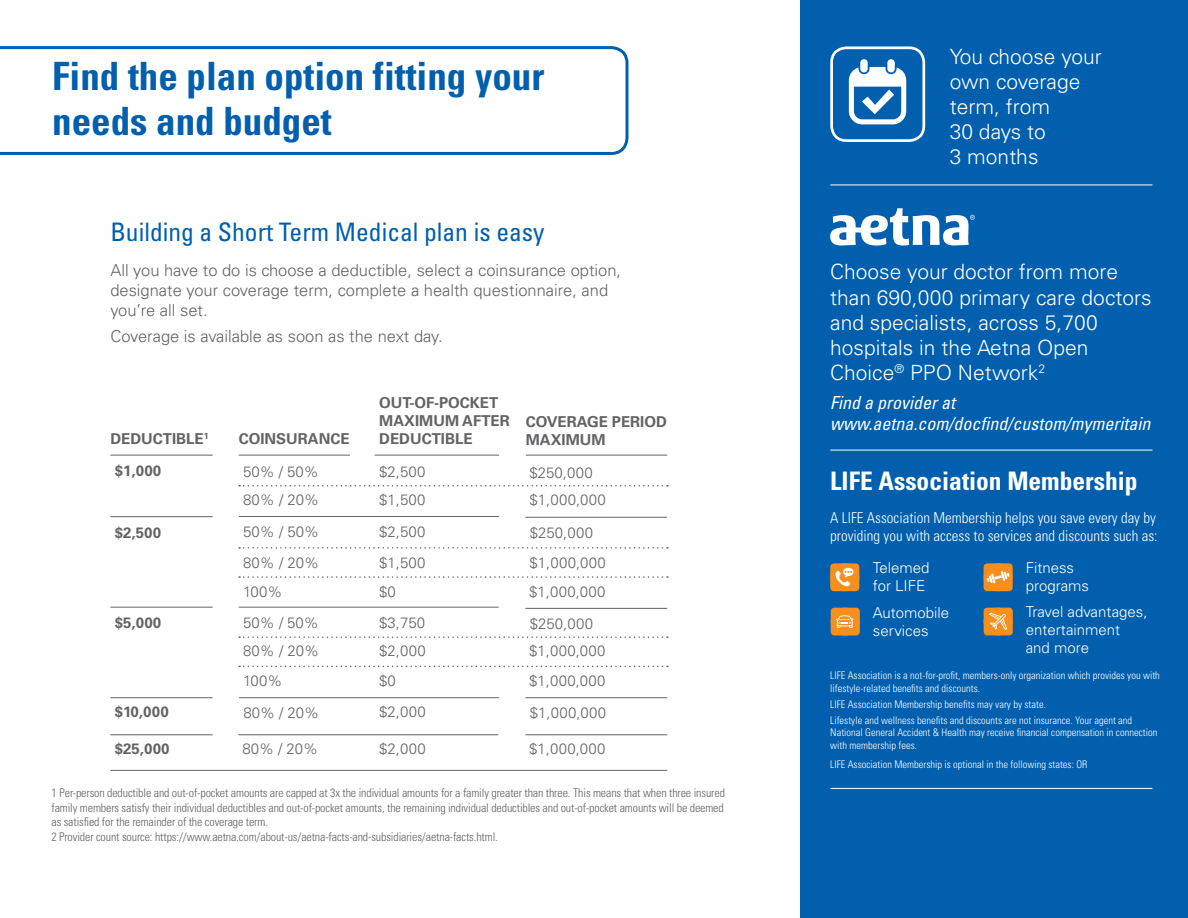
<style>
.page{position:relative;width:1188px;height:918px;background:#fff}
.page>*{position:absolute;margin:0;border:0;box-sizing:border-box;transform-origin:0 0}
.t1{font:700 condensed 39px/45px "Univers LT Std";color:#015fae}
.t2{font:condensed 25.5px "Univers LT Std";color:#015fae}
.t3{font:700 condensed 25.5px "Univers LT Std";color:#fff}
.t4{font:300 21px/25.2px "Univers LT Std";color:#fff}
.t5{font:italic condensed 18px/21.6px "Univers LT Std";color:#fff}
.t6{font:300 16.5px/19.8px "Univers LT Std";color:#636366}
.t7{font:300 15px "Univers LT Std";letter-spacing:.02em;color:#636366}
.t8{font:700 15px/18px "Univers LT Std";color:#636366}
.t9{font:300 condensed 15px/18px "Univers LT Std";color:#fff}
.t10{font:300 15px/18px "Univers LT Std";color:#fff}
.body{font:300 condensed 12px/14.4px "Univers LT Std";letter-spacing:-.01em;color:#636366;text-align:justify}
.t11{font:300 condensed 10.5px/12.6px "Univers LT Std";color:#fff}
</style>
<div class="page">
<div style="left:800px;top:0;width:388px;height:918px;background:#015fae"></div>
<div style="left:984px;top:608px;width:29px;height:27px;background:#f68f1e;border-radius:4px"></div>
<div style="left:984px;top:563px;width:29px;height:28px;background:#f68f1e;border-radius:4px"></div>
<div style="left:831px;top:608px;width:29px;height:27px;background:#f68f1e;border-radius:4px"></div>
<div style="left:830px;top:563px;width:29px;height:28px;background:#f68f1e;border-radius:4px"></div>
<hr style="left:110px;top:455px;width:103px;height:1px;background:#636366">
<svg style="left:239px;top:485px;width:429px;height:2px"></svg>
<hr style="left:110px;top:516px;width:103px;height:1px;background:#636366">
<hr style="left:110px;top:607px;width:103px;height:1px;background:#636366">
<hr style="left:239px;top:455px;width:111px;height:1px;background:#636366">
<hr style="left:239px;top:516px;width:260px;height:1px;background:#636366">
<svg style="left:239px;top:547px;width:429px;height:2px"></svg>
<svg style="left:239px;top:576px;width:429px;height:2px"></svg>
<hr style="left:239px;top:607px;width:260px;height:1px;background:#636366">
<svg style="left:239px;top:636px;width:429px;height:2px"></svg>
<svg style="left:239px;top:666px;width:429px;height:1px"></svg>
<hr style="left:375px;top:455px;width:124px;height:1px;background:#636366">
<hr style="left:526px;top:455px;width:141px;height:1px;background:#636366">
<hr style="left:525px;top:517px;width:142px;height:1px;background:#636366">
<hr style="left:525px;top:608px;width:142px;height:1px;background:#636366">
<svg style="left:0;top:46px;width:628px;height:109px"></svg>
<svg style="left:849px;top:59px;width:57px;height:65px"></svg>
<hr style="left:831px;top:185px;width:321px;height:1px;background:#fff">
<hr style="left:831px;top:450px;width:321px;height:1px;background:#fff">
<svg style="left:830px;top:208px;width:145px;height:38px"></svg>
<hr style="left:110px;top:770px;width:557px;height:1px;background:#636366">
<hr style="left:110px;top:697px;width:103px;height:1px;background:#636366">
<hr style="left:239px;top:697px;width:260px;height:1px;background:#636366">
<hr style="left:110px;top:734px;width:103px;height:1px;background:#636366">
<hr style="left:238px;top:734px;width:260px;height:1px;background:#636366">
<hr style="left:525px;top:697px;width:142px;height:1px;background:#636366">
<hr style="left:525px;top:734px;width:142px;height:1px;background:#636366">
<div style="left:830px;top:46px;width:95px;height:96px;border:3px solid #fff;border-radius:15px"></div>
<svg style="left:836px;top:615px;width:17px;height:13px"></svg>
<svg style="left:987px;top:571px;width:23px;height:13px"></svg>
<svg style="left:989px;top:613px;width:18px;height:17px"></svg>
<svg style="left:835px;top:568px;width:19px;height:18px"></svg>
<hr style="left:831px;top:788px;width:321px;height:1px;background:#fff">
<p class="t1" style="left:52px;top:54px;width:494px">Find the plan option fitting your needs and budget</p>
<p class="t2" style="left:110px;top:216px;width:436px">Building a Short Term Medical plan is easy</p>
<p class="t6" style="left:110px;top:260px;width:512px">All you have to do is choose a deductible, select a coinsurance option, designate your coverage term, complete a health questionnaire, and you’re all set.</p>
<p class="t6" style="left:110px;top:327px;width:334px">Coverage is available as soon as the next day.</p>
<p class="t8" style="left:110px;top:430px;width:100px">DEDUCTIBLE<sup>1</sup></p>
<p class="t8" style="left:239px;top:430px;width:112px">COINSURANCE</p>
<p class="t8" style="left:115px;top:462px;width:48px">$1,000</p>
<p class="t8" style="left:115px;top:524px;width:48px">$2,500</p>
<p class="t8" style="left:115px;top:614px;width:48px">$5,000</p>
<p class="t7" style="left:243px;top:462px;width:77px">50% / 50%</p>
<p class="t7" style="left:243px;top:490px;width:77px">80% / 20%</p>
<p class="t7" style="left:243px;top:523px;width:77px">50% / 50%</p>
<p class="t7" style="left:243px;top:554px;width:77px">80% / 20%</p>
<p class="t7" style="left:243px;top:582px;width:41px">100%</p>
<p class="t7" style="left:243px;top:614px;width:77px">50% / 50%</p>
<p class="t7" style="left:243px;top:642px;width:77px">80% / 20%</p>
<p class="t7" style="left:243px;top:671px;width:41px">100%</p>
<p class="t8" style="left:379px;top:393px;width:132px">OUT-OF-POCKET<br>MAXIMUM AFTER<br>DEDUCTIBLE</p>
<p class="t7" style="left:379px;top:462px;width:48px">$2,500</p>
<p class="t7" style="left:379px;top:490px;width:48px">$1,500</p>
<p class="t7" style="left:379px;top:523px;width:48px">$2,500</p>
<p class="t7" style="left:379px;top:554px;width:48px">$1,500</p>
<p class="t7" style="left:379px;top:582px;width:18px">$0</p>
<p class="t7" style="left:379px;top:614px;width:47px">$3,750</p>
<p class="t7" style="left:379px;top:642px;width:48px">$2,000</p>
<p class="t7" style="left:379px;top:671px;width:18px">$0</p>
<p class="t8" style="left:526px;top:413px;width:143px">COVERAGE PERIOD<br>MAXIMUM</p>
<p class="t7" style="left:530px;top:464px;width:65px">$250,000</p>
<p class="t7" style="left:530px;top:491px;width:78px">$1,000,000</p>
<p class="t7" style="left:530px;top:524px;width:65px">$250,000</p>
<p class="t7" style="left:530px;top:554px;width:78px">$1,000,000</p>
<p class="t7" style="left:529px;top:582px;width:78px">$1,000,000</p>
<p class="t7" style="left:530px;top:615px;width:65px">$250,000</p>
<p class="t7" style="left:529px;top:642px;width:78px">$1,000,000</p>
<p class="t7" style="left:529px;top:671px;width:78px">$1,000,000</p>
<p class="t8" style="left:115px;top:702px;width:55px">$10,000</p>
<p class="t7" style="left:243px;top:704px;width:77px">80% / 20%</p>
<p class="t7" style="left:379px;top:703px;width:48px">$2,000</p>
<p class="t7" style="left:530px;top:704px;width:78px">$1,000,000</p>
<p class="t8" style="left:115px;top:739px;width:56px">$25,000</p>
<p class="t7" style="left:242px;top:740px;width:77px">80% / 20%</p>
<p class="t7" style="left:379px;top:740px;width:48px">$2,000</p>
<p class="t7" style="left:529px;top:740px;width:78px">$1,000,000</p>
<p class="body" style="left:51px;top:786px;width:675px">1 Per-person deductible and out-of-pocket amounts are capped at 3x the individual amounts for a family greater than three. This means that when three insured family members satisfy their individual deductibles and out-of-pocket amounts, the remaining individual deductibles and out-of-pocket amounts will be deemed as satisfied for the remainder of the coverage term.</p>
<p class="body" style="left:51px;top:829px;width:448px">2 Provider count source: https://www.aetna.com/about-us/aetna-facts-and-subsidiaries/aetna-facts.html.</p>
<p class="t4" style="left:950px;top:44px;width:154px">You choose your own coverage term, from<br>30 days to<br>3 months</p>
<p class="t4" style="left:830px;top:259px;width:323px">Choose your doctor from more than 690,000 primary care doctors and specialists, across 5,700 hospitals in the Aetna Open<br>Choice<sup>®</sup> PPO Network<sup>2</sup></p>
<p class="t5" style="left:830px;top:391px;width:322px">Find a provider at www.aetna.com/docfind/custom/mymeritain</p>
<p class="t3" style="left:830px;top:465px;width:309px">LIFE Association Membership</p>
<p class="t9" style="left:830px;top:509px;width:329px">A LIFE Association Membership helps you save every day by providing you with access to services and discounts such as:</p>
<p class="t10" style="left:873px;top:559px;width:58px">Telemed for LIFE</p>
<p class="t10" style="left:873px;top:603px;width:78px">Automobile services</p>
<p class="t10" style="left:1026px;top:559px;width:65px">Fitness programs</p>
<p class="t10" style="left:1026px;top:603px;width:123px">Travel advantages, entertainment</p>
<p class="t10" style="left:1026px;top:639px;width:65px">and more</p>
<p class="t11" style="left:830px;top:669px;width:331px">LIFE Association is a not-for-profit, members-only organization which provides you with lifestyle-related benefits and discounts.</p>
<p class="t11" style="left:830px;top:698px;width:217px">LIFE Association Membership benefits may vary by state.</p>
<p class="t11" style="left:830px;top:714px;width:329px">Lifestyle and wellness benefits and discounts are not insurance. Your agent and<br>National General Accident &amp; Health may receive financial compensation in connection with membership fees.</p>
<p class="t11" style="left:830px;top:758px;width:259px">LIFE Association Membership is optional in the following states: OR</p>
</div>
